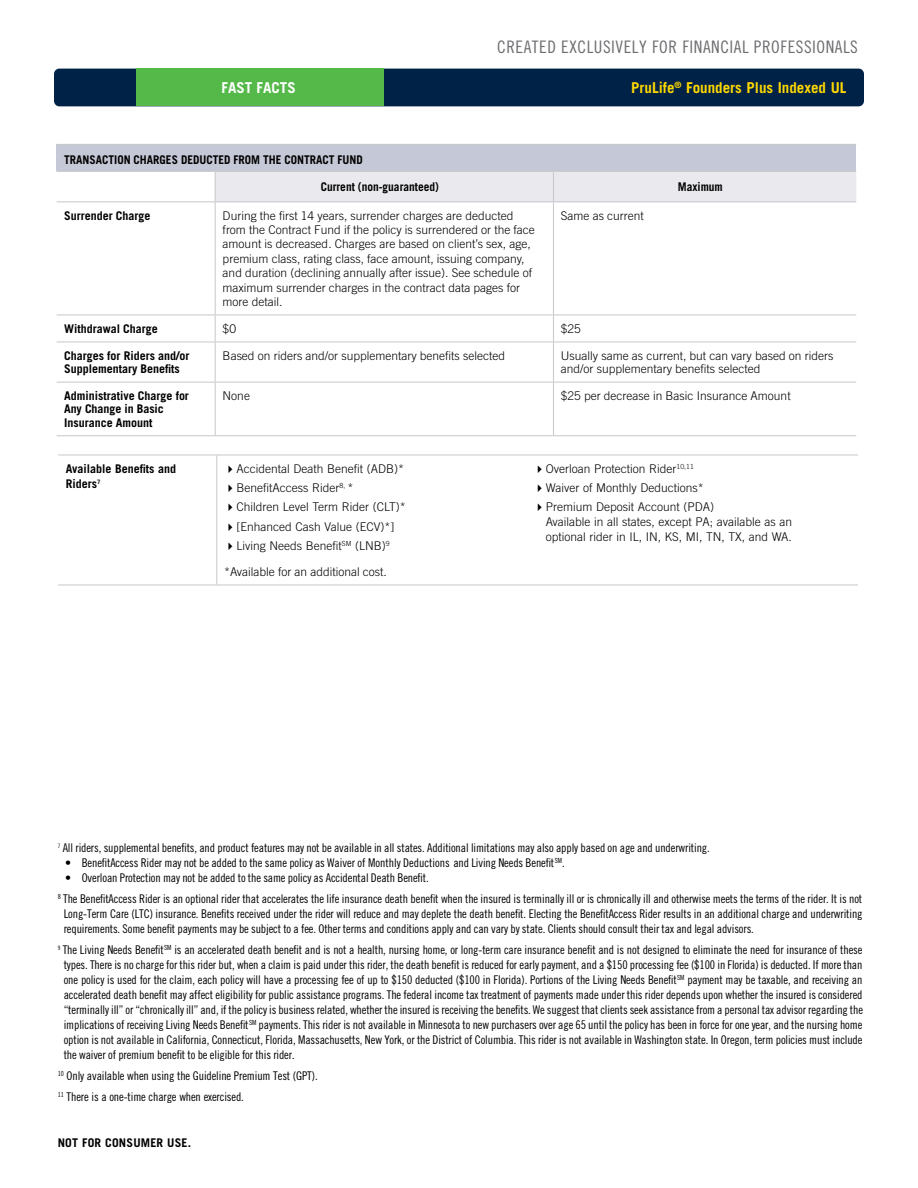
<style>
.page{position:relative;width:918px;height:1188px;background:#fff}
.page>*{position:absolute;margin:0;border:0;box-sizing:border-box;transform-origin:0 0}
.t1{font:17.25px "Trade Gothic LT Std Cn 18";letter-spacing:.03em;color:#6d6e71}
.t2{font:700 15px "Trade Gothic LT Std";color:#ffd800}
.t3{font:700 15px "Trade Gothic LT Std";color:#fff}
.t4{font:12px/15px "Trade Gothic LT Std Cn 18";letter-spacing:-.01em;color:#000;text-align:justify}
.Body{font:300 12px/14.4px "Trade Gothic LT Std";color:#000}
.Bd_Head{font:700 12px/13.5px "Trade Gothic LT Std";color:#000}
.H3_-_Table_Head{font:700 12px "Trade Gothic LT Std";color:#000;scale:.95 1}
.body_cent{font:700 12px "Trade Gothic LT Std";color:#000;scale:.95 1}
.H2_-_Table_Head{font:700 12px/15px "Trade Gothic LT Std";color:#000}
</style>
<div class="page">
<div style="left:54px;top:69px;width:810px;height:37px;background:#002247;border-radius:5px"></div>
<div style="left:136px;top:69px;width:248px;height:37px;background:#54b948"></div>
<div style="left:57px;top:144px;width:799px;height:27px;background:#c5c8d6"></div>
<svg style="left:57px;top:172px;width:799px;height:263px"></svg>
<hr style="left:57px;top:144px;width:158px;height:1px;background:#c8c6c9">
<hr style="left:215px;top:144px;width:338px;height:1px;background:#c8c6c9">
<hr style="left:553px;top:144px;width:303px;height:1px;background:#c8c6c9">
<hr style="left:57px;top:171px;width:158px;height:1px;background:#c8c6c9">
<div style="left:215px;top:171px;width:641px;height:30px;background:#e9e9ee"></div>
<hr style="left:57px;top:201px;width:158px;height:1px;background:#c8c6c9">
<hr style="left:215px;top:201px;width:338px;height:1px;background:#c8c6c9">
<hr style="left:215px;top:202px;width:1px;height:113px;background:#c8c6c9">
<hr style="left:553px;top:201px;width:303px;height:1px;background:#c8c6c9">
<hr style="left:553px;top:202px;width:1px;height:113px;background:#c8c6c9">
<hr style="left:57px;top:315px;width:158px;height:1px;background:#c8c6c9">
<hr style="left:215px;top:315px;width:338px;height:1px;background:#c8c6c9">
<svg style="left:215px;top:315px;width:1px;height:27px"></svg>
<hr style="left:553px;top:315px;width:303px;height:1px;background:#c8c6c9">
<svg style="left:553px;top:315px;width:1px;height:27px"></svg>
<hr style="left:57px;top:342px;width:158px;height:1px;background:#c8c6c9">
<hr style="left:215px;top:342px;width:338px;height:1px;background:#c8c6c9">
<hr style="left:215px;top:342px;width:1px;height:40px;background:#c8c6c9">
<hr style="left:553px;top:342px;width:303px;height:1px;background:#c8c6c9">
<hr style="left:553px;top:342px;width:1px;height:40px;background:#c8c6c9">
<hr style="left:57px;top:382px;width:158px;height:1px;background:#c8c6c9">
<hr style="left:215px;top:382px;width:338px;height:1px;background:#c8c6c9">
<hr style="left:215px;top:382px;width:1px;height:53px;background:#c8c6c9">
<hr style="left:553px;top:382px;width:303px;height:1px;background:#c8c6c9">
<hr style="left:553px;top:382px;width:1px;height:53px;background:#c8c6c9">
<hr style="left:57px;top:435px;width:158px;height:1px;background:#c8c6c9">
<hr style="left:215px;top:435px;width:338px;height:1px;background:#c8c6c9">
<hr style="left:553px;top:435px;width:303px;height:1px;background:#c8c6c9">
<svg style="left:58px;top:456px;width:800px;height:129px"></svg>
<hr style="left:58px;top:455px;width:159px;height:1px;background:#c8c6c9">
<hr style="left:217px;top:455px;width:338px;height:1px;background:#c8c6c9">
<hr style="left:216px;top:455px;width:1px;height:130px;background:#c8c6c9">
<hr style="left:555px;top:455px;width:303px;height:1px;background:#c8c6c9">
<hr style="left:58px;top:585px;width:159px;height:1px;background:#c8c6c9">
<hr style="left:217px;top:585px;width:338px;height:1px;background:#c8c6c9">
<hr style="left:555px;top:585px;width:303px;height:1px;background:#c8c6c9">
<svg style="left:229px;top:465px;width:4px;height:8px"></svg>
<svg style="left:229px;top:484px;width:4px;height:8px"></svg>
<svg style="left:229px;top:504px;width:4px;height:7px"></svg>
<svg style="left:229px;top:523px;width:4px;height:8px"></svg>
<svg style="left:229px;top:542px;width:4px;height:8px"></svg>
<svg style="left:538px;top:465px;width:4px;height:8px"></svg>
<svg style="left:538px;top:484px;width:4px;height:8px"></svg>
<svg style="left:538px;top:504px;width:4px;height:7px"></svg>
<p class="t3" style="left:222px;top:78px;width:76px">FAST FACTS</p>
<h1 class="t1" style="left:497px;top:37px;width:362px">CREATED EXCLUSIVELY FOR FINANCIAL PROFESSIONALS</h1>
<p class="t2" style="left:631px;top:78px;width:217px">PruLife<sup>®</sup> Founders Plus Indexed UL</p>
<h3 class="H3_-_Table_Head" style="left:64px;top:152px;width:316px">TRANSACTION CHARGES DEDUCTED FROM THE CONTRACT FUND</h3>
<p class="body_cent" style="left:321px;top:179px;width:126px">Current (non-guaranteed)</p>
<p class="body_cent" style="left:678px;top:179px;width:49px">Maximum</p>
<p class="Bd_Head" style="left:64px;top:208px;width:88px">Surrender Charge</p>
<p class="Body" style="left:223px;top:208px;width:314px">During the first 14 years, surrender charges are deducted from the Contract Fund if the policy is surrendered or the face amount is decreased. Charges are based on client’s sex, age, premium class, rating class, face amount, issuing company, and duration (declining annually after issue). See schedule of maximum surrender charges in the contract data pages for more detail.</p>
<p class="Body" style="left:561px;top:208px;width:85px">Same as current</p>
<p class="Bd_Head" style="left:64px;top:321px;width:95px">Withdrawal Charge</p>
<p class="Body" style="left:223px;top:321px;width:15px">$0</p>
<p class="Body" style="left:561px;top:321px;width:22px">$25</p>
<p class="Bd_Head" style="left:64px;top:348px;width:127px">Charges for Riders and/or<br>Supplementary Benefits</p>
<p class="Body" style="left:223px;top:348px;width:284px">Based on riders and/or supplementary benefits selected</p>
<p class="Body" style="left:561px;top:348px;width:274px;line-height:13.5px">Usually same as current, but can vary based on riders and/or supplementary benefits selected</p>
<p class="Bd_Head" style="left:64px;top:389px;width:126px">Administrative Charge for<br>Any Change in Basic<br>Insurance Amount</p>
<p class="Body" style="left:223px;top:388px;width:29px">None</p>
<p class="Body" style="left:561px;top:388px;width:231px">$25 per decrease in Basic Insurance Amount</p>
<h2 class="H2_-_Table_Head" style="left:66px;top:461px;width:112px">Available Benefits and<br>Riders<sup>7</sup></h2>
<p class="Body" style="left:236px;top:461px;width:169px">Accidental Death Benefit (ADB)*</p>
<p class="Body" style="left:546px;top:461px;width:150px">Overloan Protection Rider<sup>10,11</sup></p>
<p class="Body" style="left:546px;top:480px;width:160px">Waiver of Monthly Deductions*</p>
<p class="Body" style="left:546px;top:499px;width:248px;line-height:15px">Premium Deposit Account (PDA)<br>Available in all states, except PA; available as an optional rider in IL, IN, KS, MI, TN, TX, and WA.</p>
<p class="Body" style="left:236px;top:480px;width:118px">BenefitAccess Rider<sup>8,</sup> *</p>
<p class="Body" style="left:236px;top:500px;width:171px">Children Level Term Rider (CLT)*</p>
<p class="Body" style="left:236px;top:519px;width:160px">[Enhanced Cash Value (ECV)*]</p>
<p class="Body" style="left:236px;top:538px;width:155px">Living Needs Benefit<sup>SM</sup> (LNB)<sup>9</sup></p>
<p class="Body" style="left:224px;top:564px;width:164px">*Available for an additional cost.</p>
<p class="t4" style="left:58px;top:840px;width:654px"><sup>7</sup> All riders, supplemental benefits, and product features may not be available in all states. Additional limitations may also apply based on age and underwriting.</p>
<p class="t4" style="left:65px;top:855px;width:501px">• BenefitAccess Rider may not be added to the same policy as Waiver of Monthly Deductions and Living Needs Benefit<sup>SM</sup>.</p>
<p class="t4" style="left:65px;top:870px;width:365px">• Overloan Protection may not be added to the same policy as Accidental Death Benefit.</p>
<p class="t4" style="left:64px;top:891px;width:800px;text-indent:-6px"><sup>8</sup> The BenefitAccess Rider is an optional rider that accelerates the life insurance death benefit when the insured is terminally ill or is chronically ill and otherwise meets the terms of the rider. It is not Long-Term Care (LTC) insurance. Benefits received under the rider will reduce and may deplete the death benefit. Electing the BenefitAccess Rider results in an additional charge and underwriting requirements. Some benefit payments may be subject to a fee. Other terms and conditions apply and can vary by state. Clients should consult their tax and legal advisors.</p>
<p class="t4" style="left:64px;top:942px;width:801px;text-indent:-6px"><sup>9</sup> The Living Needs Benefit<sup>SM</sup> is an accelerated death benefit and is not a health, nursing home, or long-term care insurance benefit and is not designed to eliminate the need for insurance of these types. There is no charge for this rider but, when a claim is paid under this rider, the death benefit is reduced for early payment, and a $150 processing fee ($100 in Florida) is deducted. If more than one policy is used for the claim, each policy will have a processing fee of up to $150 deducted ($100 in Florida). Portions of the Living Needs Benefit<sup>SM</sup> payment may be taxable, and receiving an accelerated death benefit may affect eligibility for public assistance programs. The federal income tax treatment of payments made under this rider depends upon whether the insured is considered “terminally ill” or “chronically ill” and, if the policy is business related, whether the insured is receiving the benefits. We suggest that clients seek assistance from a personal tax advisor regarding the implications of receiving Living Needs Benefit<sup>SM</sup> payments. This rider is not available in Minnesota to new purchasers over age 65 until the policy has been in force for one year, and the nursing home option is not available in California, Connecticut, Florida, Massachusetts, New York, or the District of Columbia. This rider is not available in Washington state. In Oregon, term policies must include the waiver of premium benefit to be eligible for this rider.</p>
<p class="t4" style="left:58px;top:1065px;width:261px;line-height:21px"><sup>10</sup> Only available when using the Guideline Premium Test (GPT).<br><sup>11</sup> There is a one-time charge when exercised.</p>
<p class="Bd_Head" style="left:58px;top:1136px;width:135px">NOT FOR CONSUMER USE.</p>
</div>
